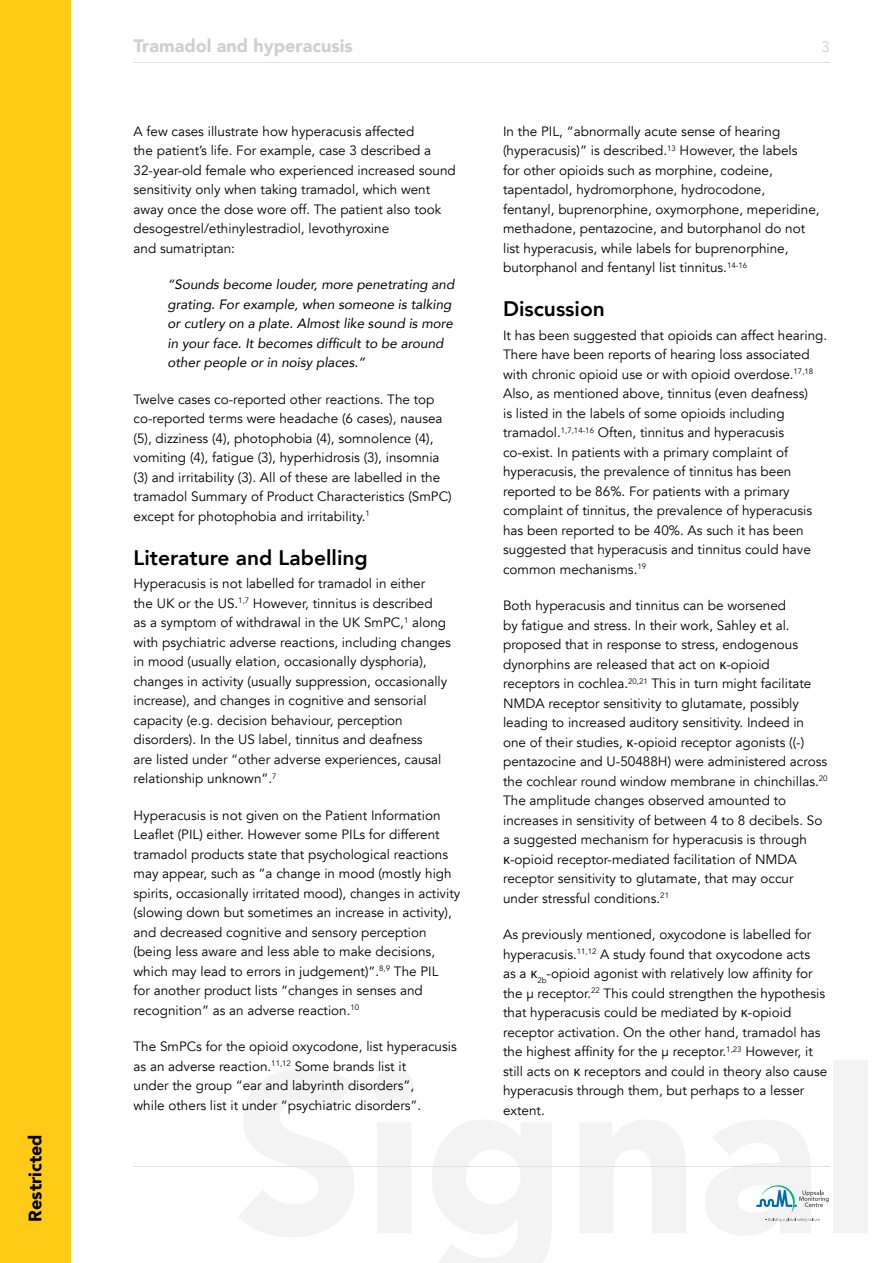
<style>
.page{position:relative;width:893px;height:1263px;background:#fff}
.page>*{position:absolute;margin:0;border:0;box-sizing:border-box;transform-origin:0 0}
.t1{font:800 21px "Avenir";color:#000}
.t2{font:900 18px "Avenir";color:#d0cfce}
.t3{font:900 18px "Avenir";color:#000}
.t4{font:15px "Avenir";color:#d0cfce}
.t5{font:13.5px/19.5px "Avenir";color:#000}
.t6{font:italic 13.5px/19.5px "Avenir";color:#000}
.s1{font-family:"Open Sans"}
</style>
<div class="page">
<div style="left:0;top:0;width:70px;height:1263px;background:#ffcb16"></div>
<svg style="left:756px;top:1185px;width:73px;height:27px"></svg>
<svg style="left:765px;top:1218px;width:55px;height:4px"></svg>
<hr style="left:134px;top:1166px;width:696px;height:1px;background:#e0e0df">
<hr style="left:134px;top:62px;width:696px;height:1px;background:#e0e0df">
<h2 class="t3" style="left:20px;top:1222px;width:89px;rotate:-90deg">Restricted</h2>
<h2 class="t2" style="left:134px;top:31px;width:221px">Tramadol and hyperacusis</h2>
<p class="t4" style="left:822px;top:38px;width:10px">3</p>
<p class="t5" style="left:134px;top:122px;width:324px">A few cases illustrate how hyperacusis affected<br>the patient’s life. For example, case 3 described a 32-year-old female who experienced increased sound sensitivity only when taking tramadol, which went away once the dose wore off. The patient also took desogestrel/ethinylestradiol, levothyroxine<br>and sumatriptan:</p>
<p class="t6" style="left:168px;top:275px;width:288px">“Sounds become louder, more penetrating and grating. For example, when someone is talking or cutlery on a plate. Almost like sound is more in your face. It becomes difficult to be around other people or in noisy places.”</p>
<p class="t5" style="left:134px;top:390px;width:320px">Twelve cases co-reported other reactions. The top co-reported terms were headache (6 cases), nausea (5), dizziness (4), photophobia (4), somnolence (4), vomiting (4), fatigue (3), hyperhidrosis (3), insomnia (3) and irritability (3). All of these are labelled in the tramadol Summary of Product Characteristics (SmPC) except for photophobia and irritability.<sup>1</sup></p>
<h1 class="t1" style="left:134px;top:541px;width:236px">Literature and Labelling</h1>
<p class="t5" style="left:133px;top:574px;width:319px">Hyperacusis is not labelled for tramadol in either<br>the UK or the US.<sup>1,7</sup> However, tinnitus is described<br>as a symptom of withdrawal in the UK SmPC,<sup>1</sup> along with psychiatric adverse reactions, including changes in mood (usually elation, occasionally dysphoria), changes in activity (usually suppression, occasionally increase), and changes in cognitive and sensorial capacity (e.g. decision behaviour, perception disorders). In the US label, tinnitus and deafness<br>are listed under “other adverse experiences, causal relationship unknown”.<sup>7</sup></p>
<p class="t5" style="left:134px;top:806px;width:328px">Hyperacusis is not given on the Patient Information Leaflet (PIL) either. However some PILs for different tramadol products state that psychological reactions may appear, such as “a change in mood (mostly high spirits, occasionally irritated mood), changes in activity (slowing down but sometimes an increase in activity), and decreased cognitive and sensory perception (being less aware and less able to make decisions, which may lead to errors in judgement)”.<sup>8,9</sup> The PIL<br>for another product lists “changes in senses and recognition” as an adverse reaction.<sup>10</sup></p>
<p class="t5" style="left:133px;top:1037px;width:325px">The SmPCs for the opioid oxycodone, list hyperacusis as an adverse reaction.<sup>11,12</sup> Some brands list it<br>under the group “ear and labyrinth disorders”,<br>while others list it under “psychiatric disorders”.</p>
<p class="t5" style="left:503px;top:122px;width:318px">In the PIL, “abnormally acute sense of hearing (hyperacusis)” is described.<sup>13</sup> However, the labels<br>for other opioids such as morphine, codeine, tapentadol, hydromorphone, hydrocodone, fentanyl, buprenorphine, oxymorphone, meperidine, methadone, pentazocine, and butorphanol do not list hyperacusis, while labels for buprenorphine, butorphanol and fentanyl list tinnitus.<sup>14-16</sup></p>
<h1 class="t1" style="left:503px;top:292px;width:103px">Discussion</h1>
<p class="t5" style="left:503px;top:326px;width:326px">It has been suggested that opioids can affect hearing.<br>There have been reports of hearing loss associated with chronic opioid use or with opioid overdose.<sup>17,18<br></sup>Also, as mentioned above, tinnitus (even deafness)<br>is listed in the labels of some opioids including tramadol.<sup>1,7,14-16</sup> Often, tinnitus and hyperacusis co-exist. In patients with a primary complaint of hyperacusis, the prevalence of tinnitus has been reported to be 86%. For patients with a primary complaint of tinnitus, the prevalence of hyperacusis has been reported to be 40%. As such it has been suggested that hyperacusis and tinnitus could have common mechanisms.<sup>19</sup></p>
<p class="t5" style="left:503px;top:596px;width:326px">Both hyperacusis and tinnitus can be worsened<br>by fatigue and stress. In their work, Sahley et al. proposed that in response to stress, endogenous dynorphins are released that act on <span class="s1">κ</span>-opioid receptors in cochlea.<sup>20,21</sup> This in turn might facilitate NMDA receptor sensitivity to glutamate, possibly leading to increased auditory sensitivity. Indeed in one of their studies, <span class="s1">κ</span>-opioid receptor agonists ((-) pentazocine and U-50488H) were administered across the cochlear round window membrane in chinchillas.<sup>20<br></sup>The amplitude changes observed amounted to increases in sensitivity of between 4 to 8 decibels. So a suggested mechanism for hyperacusis is through <span class="s1">κ</span>-opioid receptor-mediated facilitation of NMDA receptor sensitivity to glutamate, that may occur under stressful conditions.<sup>21</sup></p>
<p class="t5" style="left:503px;top:925px;width:326px">As previously mentioned, oxycodone is labelled for hyperacusis.<sup>11,12</sup> A study found that oxycodone acts<br>as a <span class="s1">κ</span><sub>2b</sub>-opioid agonist with relatively low affinity for the μ receptor.<sup>22</sup> This could strengthen the hypothesis that hyperacusis could be mediated by <span class="s1">κ</span>-opioid receptor activation. On the other hand, tramadol has the highest affinity for the μ receptor.<sup>1,23</sup> However, it still acts on <span class="s1">κ</span> receptors and could in theory also cause hyperacusis through them, but perhaps to a lesser extent.</p>
</div>
